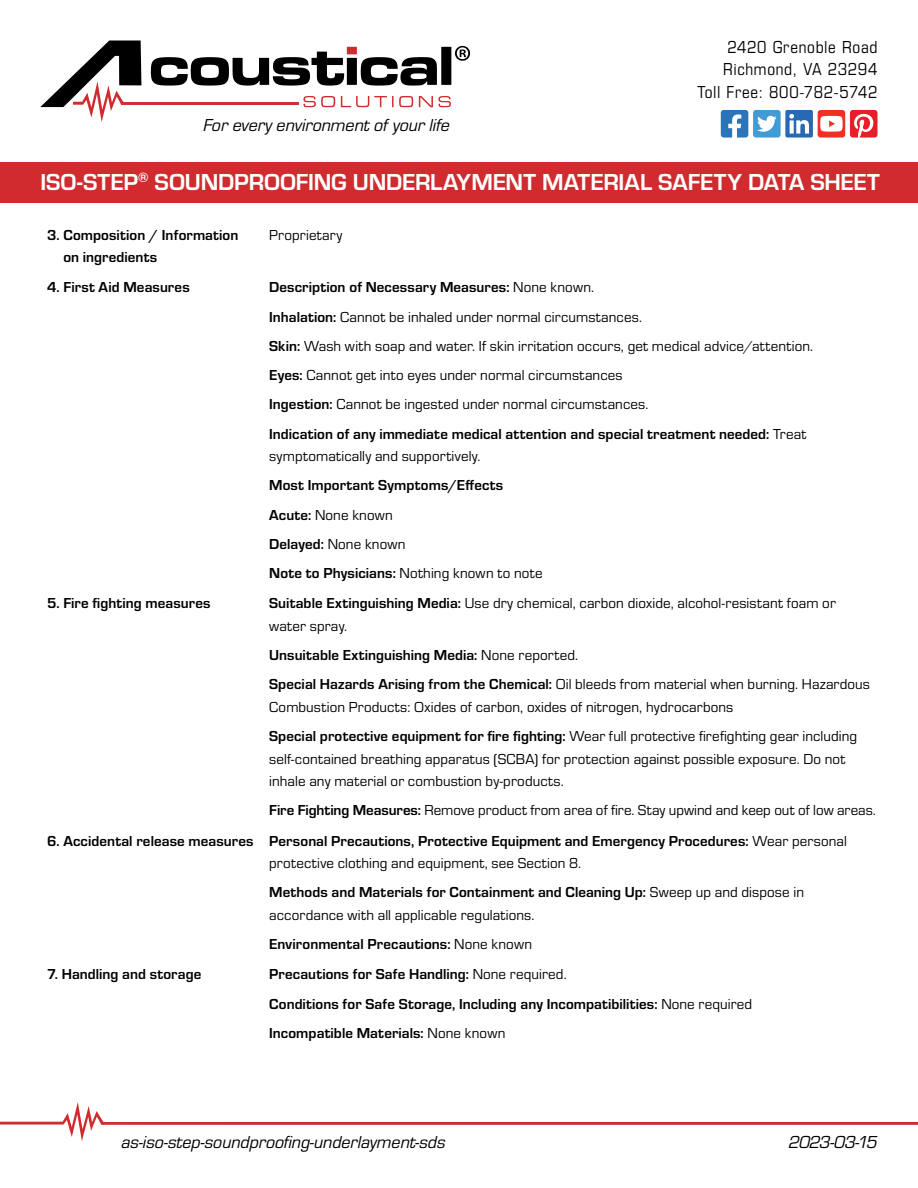
<style>
.page{position:relative;width:918px;height:1188px;background:#fff}
.page>*{position:absolute;margin:0;border:0;box-sizing:border-box;transform-origin:0 0}
.t1{font:700 24px "Eurostile";letter-spacing:-.005em;color:#fff}
.t2{font:italic 18px "Eurostile";letter-spacing:-.005em;color:#000}
.t3{font:18px/22.5px "Eurostile Con";letter-spacing:.035em;color:#000;text-align:right}
.t4{font:15px/29.2px "Eurostile";letter-spacing:.005em;color:#000}
.t5{font:700 15px/29.2px "Eurostile";letter-spacing:.005em;color:#000}
.s1{font-weight:700}
.s2{font-weight:400}
</style>
<div class="page">
<svg style="left:0;top:1102px;width:918px;height:39px"></svg>
<svg style="left:721px;top:110px;width:156px;height:28px"></svg>
<div style="left:0;top:162px;width:918px;height:40px;background:#d02b2e"></div>
<svg style="left:40px;top:40px;width:430px;height:82px"></svg>
<p class="t2" style="left:204px;top:113px;width:248px">For every environment of your life</p>
<p class="t3" style="left:697px;top:34px;width:182px">2420 Grenoble Road<br>Richmond, VA 23294<br>Toll Free: 800-782-5742</p>
<h1 class="t1" style="left:40px;top:165px;width:841px">ISO-STEP<sup>®</sup> SOUNDPROOFING UNDERLAYMENT MATERIAL SAFETY DATA SHEET</h1>
<p class="t5" style="left:63px;top:222px;width:177px;line-height:22.5px;text-indent:-16px">3. Composition / Information on ingredients</p>
<p class="t4" style="left:269px;top:219px;width:74px">Proprietary</p>
<p class="t5" style="left:47px;top:272px;width:144px">4. First Aid Measures</p>
<p class="t4" style="left:269px;top:272px;width:545px"><span class="s1">Description of Necessary Measures:</span> None known.<br><span class="s1">Inhalation:</span> Cannot be inhaled under normal circumstances.<br><span class="s1">Skin:</span> Wash with soap and water. If skin irritation occurs, get medical advice/attention.<br><span class="s1">Eyes:</span> Cannot get into eyes under normal circumstances<br><span class="s1">Ingestion:</span> Cannot be ingested under normal circumstances.<br><span class="s1">Indication of any immediate medical attention and special treatment needed:</span> Treat</p>
<p class="t4" style="left:269px;top:441px;width:213px">symptomatically and supportively.</p>
<p class="t5" style="left:269px;top:470px;width:275px">Most Important Symptoms/Effects<br>Acute: <span class="s2">None known<br></span>Delayed: <span class="s2">None known<br></span>Note to Physicians: <span class="s2">Nothing known to note</span></p>
<p class="t5" style="left:47px;top:588px;width:165px">5. Fire fighting measures</p>
<p class="t4" style="left:269px;top:591px;width:568px;line-height:22.5px"><span class="s1">Suitable Extinguishing Media:</span> Use dry chemical, carbon dioxide, alcohol-resistant foam or water spray.</p>
<p class="t5" style="left:269px;top:639px;width:602px">Unsuitable Extinguishing Media: <span class="s2">None reported.<br></span>Special Hazards Arising from the Chemical: <span class="s2">Oil bleeds from material when burning. Hazardous</span></p>
<p class="t4" style="left:269px;top:691px;width:589px">Combustion Products: Oxides of carbon, oxides of nitrogen, hydrocarbons<br><span class="s1">Special protective equipment for fire fighting:</span> Wear full protective firefighting gear including</p>
<p class="t4" style="left:269px;top:747px;width:578px;line-height:22.5px">self-contained breathing apparatus (SCBA) for protection against possible exposure. Do not inhale any material or combustion by-products.</p>
<p class="t4" style="left:269px;top:795px;width:608px"><span class="s1">Fire Fighting Measures:</span> Remove product from area of fire. Stay upwind and keep out of low areas.</p>
<p class="t5" style="left:269px;top:828px;width:579px;line-height:22.5px;text-indent:-222px">6. Accidental release measures Personal Precautions, Protective Equipment and Emergency Procedures: <span class="s2">Wear personal protective clothing and equipment, see Section 8.</span></p>
<p class="t4" style="left:269px;top:880px;width:536px;line-height:22.5px"><span class="s1">Methods and Materials for Containment and Cleaning Up:</span> Sweep up and dispose in accordance with all applicable regulations.</p>
<p class="t5" style="left:269px;top:928px;width:264px">Environmental Precautions: <span class="s2">None known</span></p>
<p class="t5" style="left:47px;top:959px;width:156px">7. Handling and storage</p>
<p class="t5" style="left:269px;top:959px;width:485px">Precautions for Safe Handling: <span class="s2">None required.<br></span>Conditions for Safe Storage, Including any Incompatibilities: <span class="s2">None required<br></span>Incompatible Materials: <span class="s2">None known</span></p>
<p class="t2" style="left:122px;top:1130px;width:326px">as-iso-step-soundproofing-underlayment-sds</p>
<p class="t2" style="left:789px;top:1130px;width:90px">2023-03-15</p>
</div>
